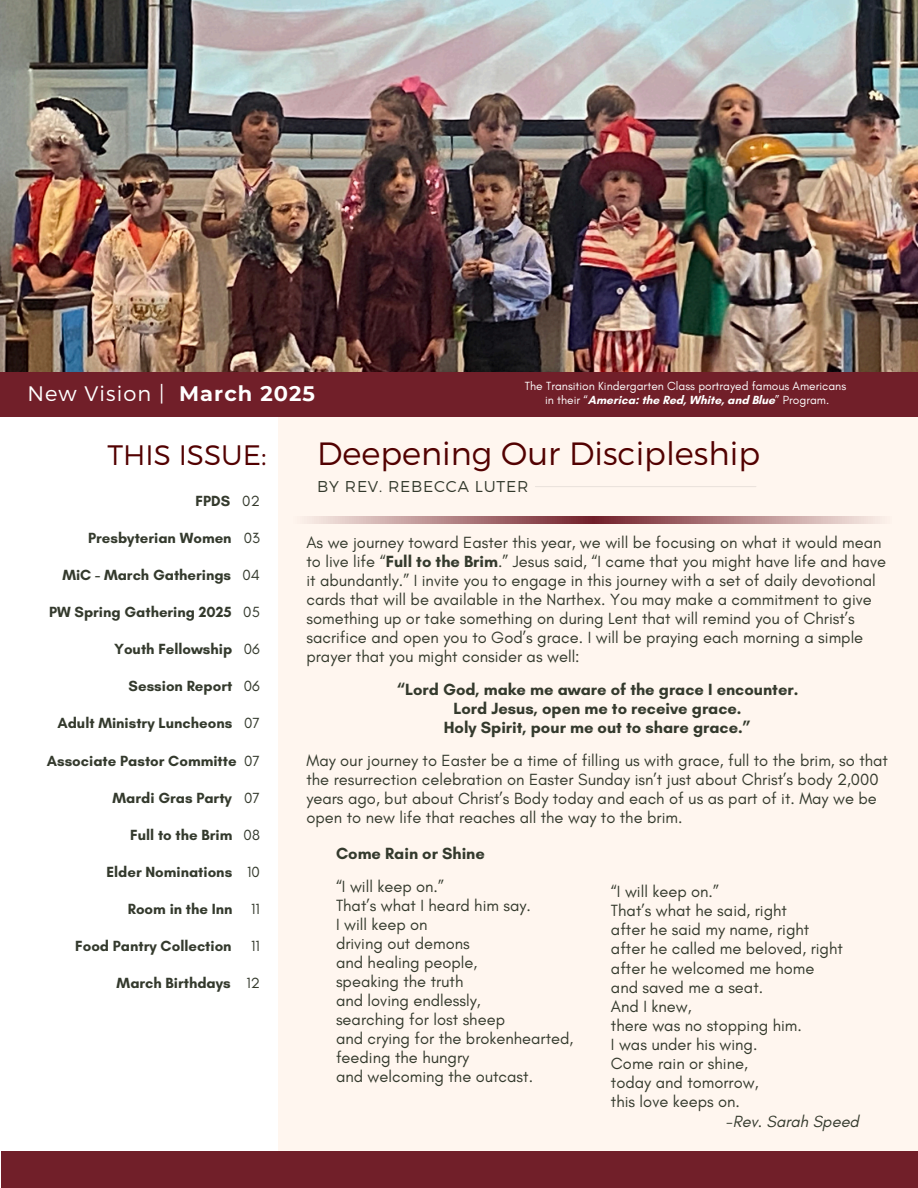
<style>
.page{position:relative;width:918px;height:1188px;background:#fff6ef}
.page>*{position:absolute;margin:0;border:0;box-sizing:border-box;transform-origin:0 0}
.t1{font:300 32.25px "Montserrat";color:#520101}
.t2{font:300 28.2px "Montserrat";color:#520101}
.t3{font:300 21px "Montserrat";letter-spacing:.05em;color:#fff}
.t4{font:700 21px "Montserrat";letter-spacing:.05em;color:#fff}
.t5{font:16.5px/19px "Glacial Indifference";color:#343a2d}
.t6{font:700 16.5px/19px "Glacial Indifference";color:#343a2d;text-align:center}
.t7{font:italic 16.5px "Glacial Indifference";color:#343a2d}
.t8{font:300 15.6px "Montserrat";letter-spacing:.05em;color:#343a2d}
.t9{font:700 15px "Glacial Indifference";color:#343a2d}
.t10{font:15px "Glacial Indifference";color:#343a2d}
.t11{font:12px "Glacial Indifference";color:#fff}
.t12{font:700 12px "Glacial Indifference";color:#fff}
.s1{font-weight:400}
.s2{font-weight:700}
</style>
<div class="page">
<div style="left:0;top:417px;width:277px;height:771px;background:#fff"></div>
<div style="left:1px;top:1152px;width:917px;height:36px;background:#711f29"></div>
<div style="left:0;top:0;width:918px;height:416px;background:#711f29"></div>
<hr style="left:535px;top:486px;width:221px;height:1px;background:#333">
<svg style="left:307px;top:516px;width:573px;height:7px;background:#b48586"></svg>
<img style="left:0;top:0;width:918px;height:371px">
<h2 class="t3" style="left:27px;top:380px;width:138px">New Vision |</h2>
<h6 class="t4" style="left:179px;top:381px;width:137px">March 2025</h6>
<h6 class="t11" style="left:525px;top:379px;width:323px">The Transition Kindergarten Class portrayed famous Americans</h6>
<h5 class="t12" style="left:545px;top:393px;width:286px"><span class="s1">in their “</span>America: the Red, White, and Blue<span class="s1">” Program.</span></h5>
<p class="t2" style="left:108px;top:437px;width:161px">THIS ISSUE:</p>
<p class="t9" style="left:196px;top:491px;width:66px">FPDS <span class="s1">02</span></p>
<p class="t9" style="left:88px;top:529px;width:173px">Presbyterian Women <span class="s1">03</span></p>
<p class="t9" style="left:62px;top:566px;width:199px">MiC - March Gatherings <span class="s1">04</span></p>
<p class="t9" style="left:49px;top:603px;width:212px">PW Spring Gathering 2025 <span class="s1">05</span></p>
<p class="t9" style="left:114px;top:640px;width:147px">Youth Fellowship <span class="s1">06</span></p>
<p class="t9" style="left:129px;top:677px;width:133px">Session Report <span class="s1">06</span></p>
<p class="t9" style="left:57px;top:714px;width:204px">Adult Ministry Luncheons <span class="s1">07</span></p>
<p class="t9" style="left:47px;top:751px;width:215px">Associate Pastor Committe <span class="s1">07</span></p>
<p class="t9" style="left:113px;top:788px;width:149px">Mardi Gras Party <span class="s1">07</span></p>
<p class="t9" style="left:130px;top:826px;width:131px">Full to the Brim <span class="s1">08</span></p>
<p class="t9" style="left:106px;top:863px;width:155px">Elder Nominations <span class="s1">10</span></p>
<p class="t9" style="left:128px;top:900px;width:106px">Room in the Inn</p>
<p class="t10" style="left:251px;top:900px;width:10px">11</p>
<p class="t9" style="left:75px;top:937px;width:158px">Food Pantry Collection</p>
<p class="t10" style="left:251px;top:937px;width:10px">11</p>
<p class="t9" style="left:117px;top:974px;width:145px">March Birthdays <span class="s1">12</span></p>
<h3 class="t1" style="left:317px;top:432px;width:444px">Deepening Our Discipleship</h3>
<p class="t8" style="left:317px;top:476px;width:213px">BY REV. REBECCA LUTER</p>
<h1 class="t5" style="left:306px;top:533px;width:581px">As we journey toward Easter this year, we will be focusing on what it would mean to live life “<span class="s2">Full to the Brim</span>.” Jesus said, “I came that you might have life and have it abundantly.” I invite you to engage in this journey with a set of daily devotional cards that will be available in the Narthex. You may make a commitment to give something up or take something on during Lent that will remind you of Christ’s sacrifice and open you to God’s grace. I will be praying each morning a simple prayer that you might consider as well:</h1>
<h4 class="t6" style="left:397px;top:680px;width:403px">“Lord God, make me aware of the grace I encounter.<br>Lord Jesus, open me to receive grace.<br>Holy Spirit, pour me out to share grace.”</h4>
<p class="t5" style="left:306px;top:751px;width:583px">May our journey to Easter be a time of filling us with grace, full to the brim, so that the resurrection celebration on Easter Sunday isn’t just about Christ’s body 2,000 years ago, but about Christ’s Body today and each of us as part of it. May we be open to new life that reaches all the way to the brim.</p>
<h6 class="t6" style="left:336px;top:844px;width:150px">Come Rain or Shine</h6>
<h5 class="t5" style="left:336px;top:877px;width:239px">“I will keep on.”<br>That’s what I heard him say.<br>I will keep on<br>driving out demons<br>and healing people,<br>speaking the truth<br>and loving endlessly,<br>searching for lost sheep<br>and crying for the brokenhearted, feeding the hungry<br>and welcoming the outcast.</h5>
<h6 class="t5" style="left:611px;top:882px;width:110px">“I will keep on.”</h6>
<h6 class="t5" style="left:611px;top:901px;width:178px">That’s what he said, right</h6>
<h6 class="t5" style="left:611px;top:920px;width:200px">after he said my name, right</h6>
<h6 class="t5" style="left:611px;top:939px;width:233px">after he called me beloved, right</h6>
<h6 class="t5" style="left:611px;top:958px;width:205px">after he welcomed me home</h6>
<h6 class="t5" style="left:611px;top:977px;width:154px">and saved me a seat.</h6>
<h6 class="t5" style="left:611px;top:996px;width:82px">And I knew,</h6>
<h6 class="t5" style="left:611px;top:1016px;width:192px">there was no stopping him.</h6>
<h6 class="t5" style="left:611px;top:1035px;width:148px">I was under his wing.</h6>
<h6 class="t5" style="left:611px;top:1054px;width:138px">Come rain or shine,</h6>
<h6 class="t5" style="left:611px;top:1073px;width:149px">today and tomorrow,</h6>
<h6 class="t5" style="left:611px;top:1092px;width:131px">this love keeps on.</h6>
<h6 class="t7" style="left:726px;top:1111px;width:135px">-Rev. Sarah Speed</h6>
</div>
